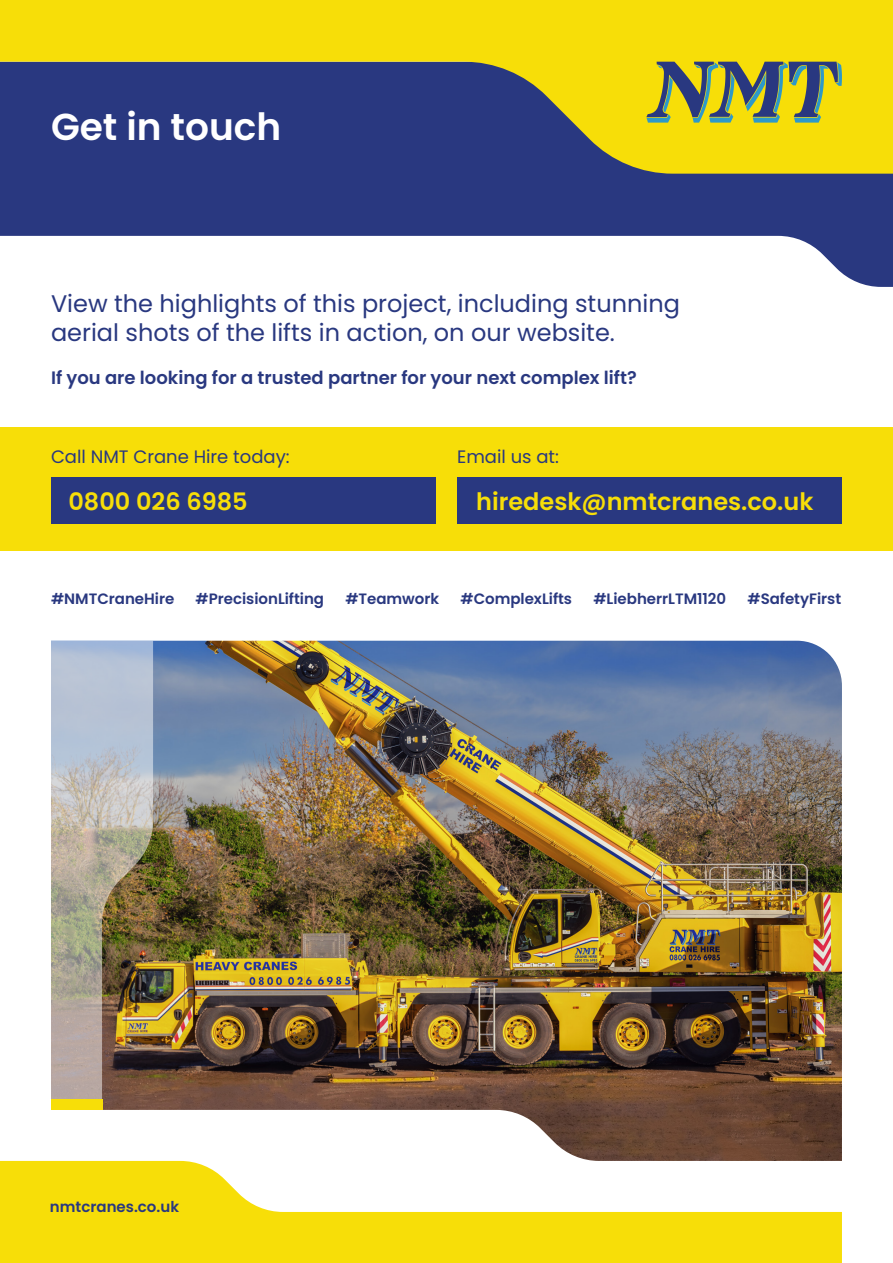
<style>
.page{position:relative;width:893px;height:1263px;background:#fff}
.page>*{position:absolute;margin:0;border:0;box-sizing:border-box;transform-origin:0 0}
.t1{font:600 37.5px "Poppins";color:#fff}
.t2{font:24px/28.8px "Poppins";color:#293880}
.t3{font:600 24px "Poppins";color:#f7de08}
.t4{font:600 18px "Poppins";color:#293880}
.t5{font:18px "Poppins";color:#293880}
.t6{font:600 15px "Poppins";color:#293880}
</style>
<div class="page">
<svg style="left:0;top:174px;width:893px;height:113px;fill:#293880"></svg>
<svg style="left:0;top:0;width:893px;height:174px;background:#9b943d"></svg>
<svg style="left:646px;top:62px;width:196px;height:61px;background:#939a4c"></svg>
<svg style="left:0;top:1161px;width:842px;height:102px;fill:#f7de08"></svg>
<img style="left:51px;top:641px;width:791px;height:520px">
<img style="left:51px;top:641px;width:102px;height:469px">
<div style="left:51px;top:1099px;width:51px;height:11px;background:#f7de08"></div>
<div style="left:0;top:427px;width:893px;height:124px;background:#f7de08"></div>
<div style="left:51px;top:477px;width:385px;height:47px;background:#293880"></div>
<div style="left:457px;top:477px;width:385px;height:47px;background:#293880"></div>
<h1 class="t1" style="left:51px;top:105px;width:232px">Get in touch</h1>
<h2 class="t2" style="left:51px;top:289px;width:630px">View the highlights of this project, including stunning aerial shots of the lifts in action, on our website.</h2>
<p class="t4" style="left:51px;top:367px;width:587px">If you are looking for a trusted partner for your next complex lift?</p>
<p class="t5" style="left:51px;top:446px;width:240px">Call NMT Crane Hire today:</p>
<p class="t5" style="left:457px;top:446px;width:103px">Email us at:</p>
<h2 class="t3" style="left:68px;top:488px;width:181px">0800 026 6985</h2>
<h2 class="t3" style="left:476px;top:488px;width:339px">hiredesk@nmtcranes.co.uk</h2>
<p class="t6" style="left:51px;top:590px;width:125px">#NMTCraneHire</p>
<p class="t6" style="left:196px;top:590px;width:130px">#PrecisionLifting</p>
<p class="t6" style="left:345px;top:590px;width:95px">#Teamwork</p>
<p class="t6" style="left:460px;top:590px;width:113px">#ComplexLifts</p>
<p class="t6" style="left:593px;top:590px;width:134px">#LiebherrLTM1120</p>
<p class="t6" style="left:747px;top:590px;width:95px">#SafetyFirst</p>
<p class="t6" style="left:50px;top:1198px;width:131px">nmtcranes.co.uk</p>
</div>
